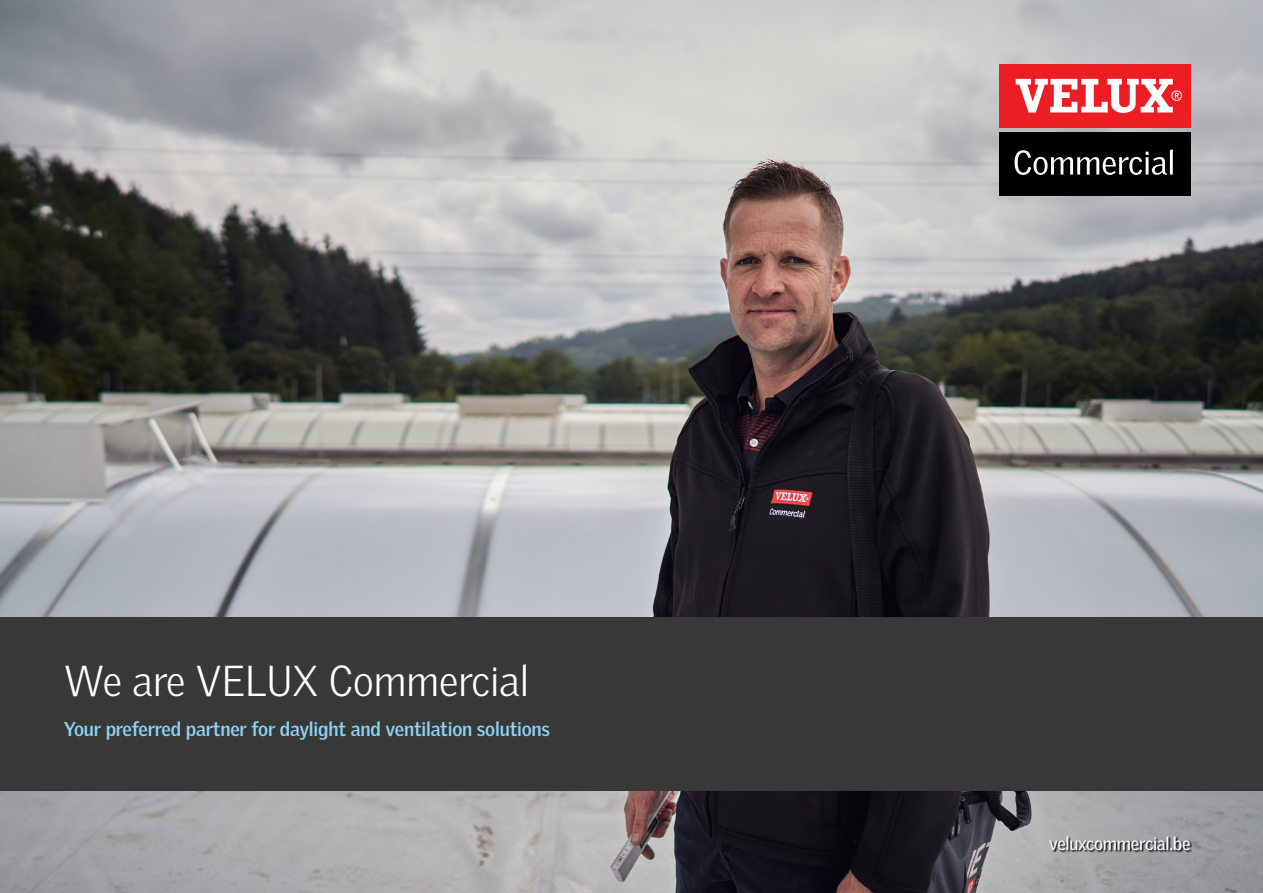
<style>
.page{position:relative;width:1263px;height:893px;background:#fff}
.page>*{position:absolute;margin:0;border:0;box-sizing:border-box;transform-origin:0 0}
.t1{font:300 42px "Velux Gothic";color:#fff}
.t2{font:700 19.5px "Velux Gothic";letter-spacing:-.01em;color:#8cd2f4}
.t3{font:18px "Velux Gothic";letter-spacing:-.015em;color:#fff}
</style>
<div class="page">
<img style="left:0;top:0;width:1263px;height:893px">
<div style="left:0;top:618px;width:1263px;height:173px;background:#383837"></div>
<div style="left:999px;top:64px;width:192px;height:64px;background:#ed1d24"></div>
<svg style="left:1016px;top:79px;width:166px;height:34px"></svg>
<div style="left:999px;top:132px;width:192px;height:64px;background:#000"></div>
<svg style="left:1014px;top:149px;width:159px;height:26px"></svg>
<div style="left:1049px;top:836px;width:143px;height:17px;background:#000;opacity:.91"></div>
<h1 class="t1" style="left:64px;top:656px;width:467px">We are VELUX Commercial</h1>
<p class="t2" style="left:64px;top:717px;width:488px">Your preferred partner for daylight and ventilation solutions</p>
<p class="t3" style="left:1049px;top:833px;width:143px">veluxcommercial.be</p>
</div>
